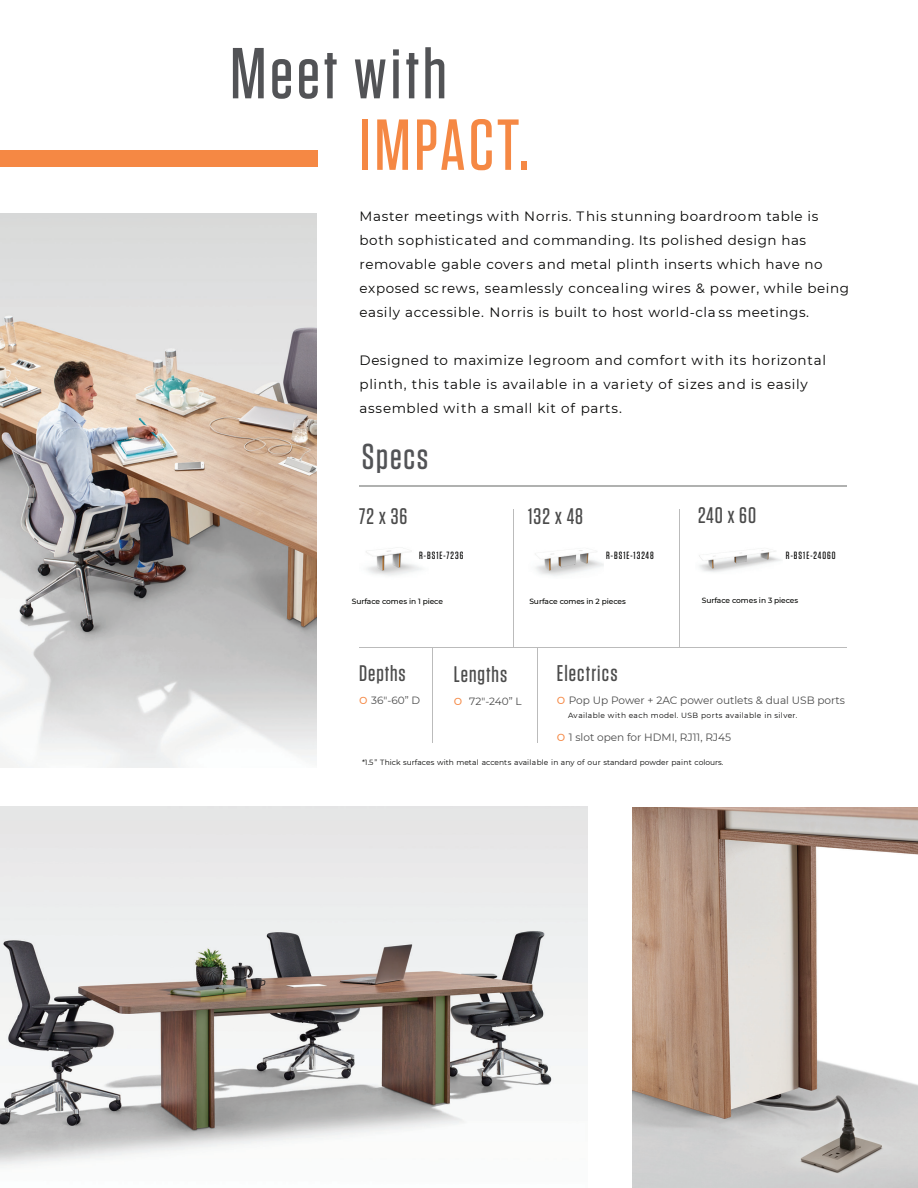
<style>
.page{position:relative;width:918px;height:1188px;background:#fff}
.page>*{position:absolute;margin:0;border:0;box-sizing:border-box;transform-origin:0 0}
.t1{font:500 72px "Tungsten";letter-spacing:.05em;color:#525356}
.t2{font:500 72px "Tungsten";letter-spacing:.045em;color:#f58844}
.t3{font:500 36px "Tungsten";letter-spacing:.05em;color:#525356}
.t4{font:500 22.65px "Tungsten";letter-spacing:.05em;color:#4b4b4b}
.t5{font:500 22.5px "Tungsten";letter-spacing:.045em;color:#4b4b4b}
.t6{font:13.5px/24px "Montserrat";letter-spacing:.045em;color:#050504}
.t7{font:10.65px "Montserrat";color:#4b4b4b}
.t8{font:500 10.5px "Tungsten";letter-spacing:.1em;color:#050504}
.t9{font:10.5px "Montserrat";color:#4b4b4b}
.t10{font:7.5px "Montserrat";color:#050504}
.t11{font:500 7.5px "Montserrat";letter-spacing:-.01em;color:#040503}
.t12{font:7.5px "Montserrat";letter-spacing:.05em;color:#050504}
.s1{font-size:13.5px;color:#f58844}
.s2{font-size:13.65px;color:#f58844}
</style>
<div class="page">
<div style="left:0;top:151px;width:317px;height:16px;background:#f58844"></div>
<img style="left:699px;top:550px;width:83px;height:22px">
<img style="left:535px;top:550px;width:68px;height:26px">
<img style="left:366px;top:550px;width:56px;height:26px">
<hr style="left:359px;top:485px;width:488px;height:1px;background:#b0b1b0">
<hr style="left:433px;top:647px;width:1px;height:96px;background:#bbb">
<hr style="left:538px;top:647px;width:1px;height:96px;background:#bbb">
<hr style="left:513px;top:509px;width:1px;height:138px;background:#bbb">
<hr style="left:680px;top:509px;width:1px;height:138px;background:#bbb">
<hr style="left:359px;top:647px;width:488px;height:1px;background:#bbb">
<img style="left:632px;top:808px;width:286px;height:380px">
<img style="left:0;top:807px;width:587px;height:361px">
<img style="left:0;top:213px;width:316px;height:555px">
<h1 class="t1" style="left:230px;top:36px;width:218px">Meet with</h1>
<h1 class="t2" style="left:360px;top:107px;width:171px">IMPACT.</h1>
<p class="t6" style="left:360px;top:203px;width:491px">Master meetings with Norris. T his stunning boardroom table is both sophisticated and commanding. Its polished design has removable gable covers and metal plinth inserts which have no exposed sc rews, seamlessly concealing wires &amp; power, while being easily accessible. Norris is built to host world-cla ss meetings.</p>
<p class="t6" style="left:360px;top:347px;width:468px">Designed to maximize legroom and comfort with its horizontal plinth, this table is available in a variety of sizes and is easily assembled with a small kit of parts.</p>
<h2 class="t3" style="left:362px;top:438px;width:68px">Specs</h2>
<h3 class="t5" style="left:359px;top:505px;width:50px">72 x 36</h3>
<h3 class="t5" style="left:528px;top:505px;width:57px">132 x 48</h3>
<h3 class="t5" style="left:698px;top:503px;width:60px">240 x 60</h3>
<p class="t8" style="left:419px;top:550px;width:46px">R-BS1E-7236</p>
<p class="t8" style="left:606px;top:550px;width:49px">R-BS1E-13248</p>
<p class="t8" style="left:786px;top:550px;width:51px">R-BS1E-24060</p>
<p class="t11" style="left:352px;top:596px;width:93px">Surface comes in 1 piece</p>
<p class="t11" style="left:529px;top:596px;width:98px">Surface comes in 2 pieces</p>
<p class="t11" style="left:702px;top:595px;width:98px">Surface comes in 3 pieces</p>
<h3 class="t5" style="left:359px;top:662px;width:48px">Depths</h3>
<p class="t9" style="left:359px;top:693px;width:63px"><span class="s1">o</span> 36"-60” D</p>
<h3 class="t5" style="left:454px;top:663px;width:55px">Lengths</h3>
<p class="t9" style="left:454px;top:694px;width:70px"><span class="s1">o</span> 72"-240” L</p>
<h3 class="t4" style="left:557px;top:662px;width:62px">Electrics</h3>
<p class="t7" style="left:557px;top:693px;width:290px"><span class="s2">o</span> Pop Up Power + 2AC power outlets &amp; dual USB ports</p>
<p class="t12" style="left:568px;top:710px;width:231px">Available with each model. USB ports available in silver.</p>
<p class="t7" style="left:557px;top:730px;width:176px"><span class="s2">o</span> 1 slot open for HDMI, RJ11, RJ45</p>
<p class="t10" style="left:362px;top:757px;width:363px">*1.5” Thick surfaces with metal accents available in any of our standard powder paint colours.</p>
</div>
